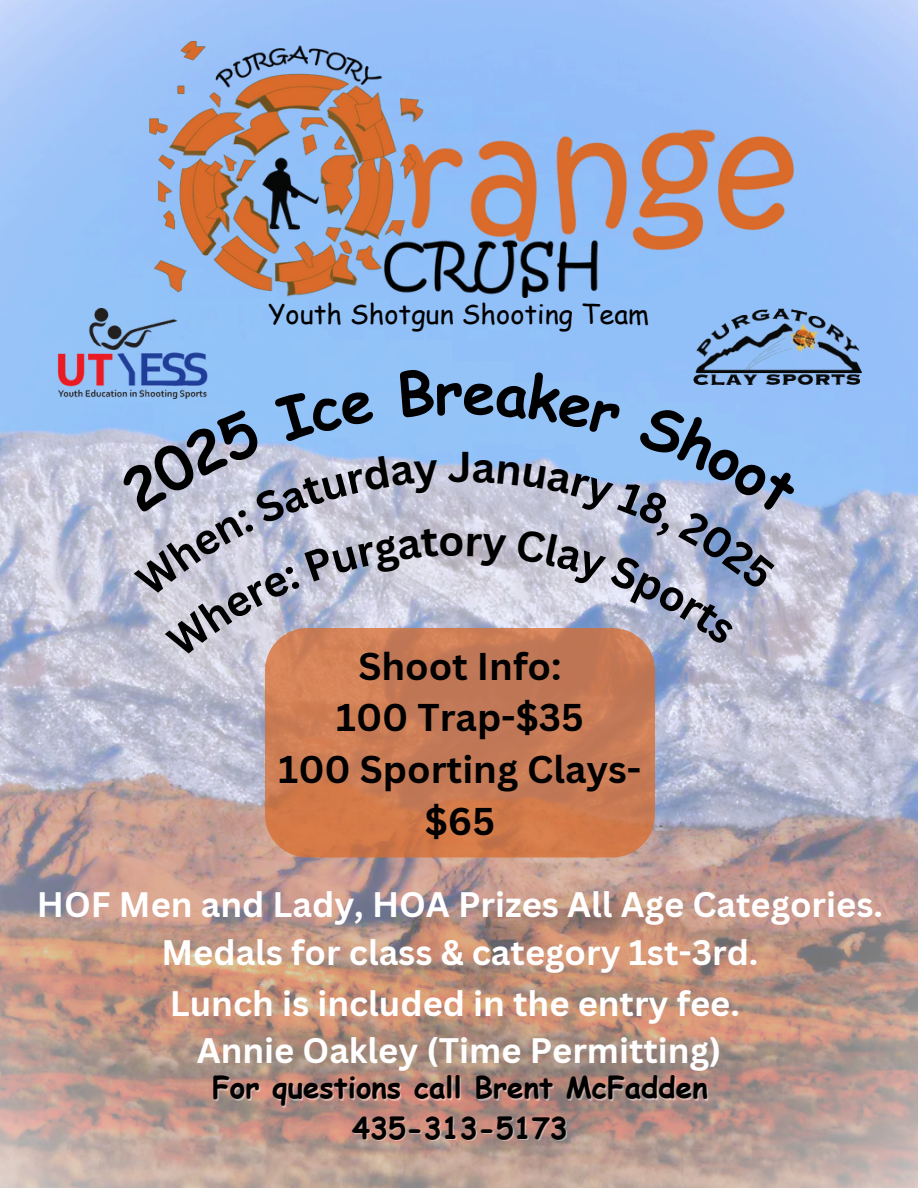
<style>
.page{position:relative;width:918px;height:1188px;background:#fff}
.page>*{position:absolute;margin:0;border:0;box-sizing:border-box;transform-origin:0 0}
.t1{font:700 42px "Canva Sans";color:#000}
.t2{font:700 37.65px/51.8px "Canva Sans";color:#000;text-align:center}
.t3{font:700 34.5px/47.2px "Canva Sans";color:#fff;text-align:center}
.t4{font:700 29.55px/40.5px "Comic Sans MS";color:#000;text-align:center}
.t5{font:27px "Comic Sans MS";color:#000}
</style>
<div class="page">
<img style="left:0;top:0;width:918px;height:1188px">
<img style="left:149px;top:41px;width:645px;height:257px">
<img style="left:56px;top:309px;width:152px;height:90px">
<img style="left:694px;top:309px;width:167px;height:75px">
<svg style="left:265px;top:658px;width:390px;height:200px;background:#ca7b53"></svg>
<svg style="left:118px;top:368px;width:683px;height:290px;background:#b2bfda"></svg>
<p class="t5" style="left:268px;top:295px;width:382px">Youth Shotgun Shooting Team</p>
<p class="t1" style="left:448px;top:437px;width:26px">J</p>
<p class="t2" style="left:279px;top:639px;width:364px">Shoot Info:<br>100 Trap-$35<br>100 Sporting Clays-$65</p>
<p class="t3" style="left:37px;top:880px;width:848px">HOF Men and Lady, HOA Prizes All Age Categories.<br>Medals for class &amp; category 1st-3rd.</p>
<p class="t3" style="left:170px;top:979px;width:572px">Lunch is included in the entry fee.<br>Annie Oakley (Time Permitting)</p>
<p class="t4" style="left:212px;top:1066px;width:497px">For questions call Brent McFadden<br>435-313-5173</p>
</div>
